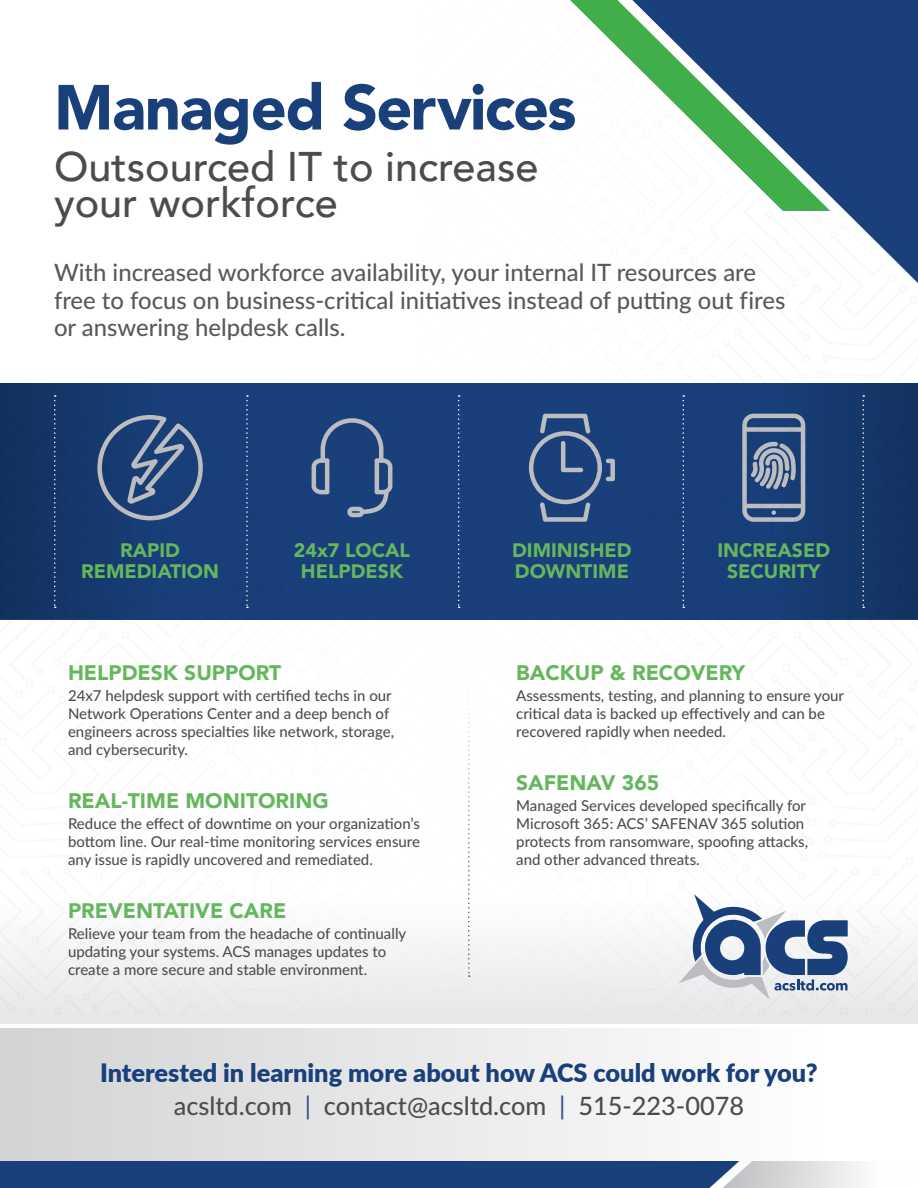
<style>
.page{position:relative;width:918px;height:1188px;background:#fff}
.page>*{position:absolute;margin:0;border:0;box-sizing:border-box;transform-origin:0 0}
.t1{font:900 63px "Avenir";letter-spacing:-.02em;color:#19407a}
.t2{font:500 41.4px/36px "Avenir";color:#4b4c4d}
.t3{font:900 25.35px/32.8px "Lato";color:#19407a;text-align:center}
.t4{font:500 23.85px/27px "Lato";color:#57585a}
.t5{font:900 21px "Avenir";color:#65b75d}
.t6{font:900 19.5px/21.1px "Avenir";color:#65b75d;text-align:center}
.t7{font:500 15px/18px "Lato";color:#4b4c4d}
.s1{font-weight:500;color:#4b4c4d}
.s2{font-weight:500;color:#3d5387}
</style>
<div class="page">
<div style="left:0;top:1028px;width:824px;height:151px;background:linear-gradient(to right,#d2d3d5,#fefefe)"></div>
<svg style="left:0;top:1161px;width:859px;height:27px;background:#375889"></svg>
<div style="left:0;top:383px;width:918px;height:237px;background:#19407a"></div>
<div style="left:0;top:383px;width:285px;height:236px;background:linear-gradient(to right,#133362,#1a4380)"></div>
<div style="left:648px;top:383px;width:270px;height:236px;background:linear-gradient(to right,#1b4380,#153565)"></div>
<svg style="left:583px;top:0;width:335px;height:283px"></svg>
<svg style="left:246px;top:395px;width:2px;height:24px"></svg>
<svg style="left:54px;top:395px;width:2px;height:24px"></svg>
<svg style="left:458px;top:395px;width:2px;height:24px"></svg>
<svg style="left:683px;top:395px;width:1px;height:24px"></svg>
<svg style="left:862px;top:395px;width:2px;height:83px"></svg>
<svg style="left:742px;top:414px;width:63px;height:5px"></svg>
<svg style="left:542px;top:414px;width:46px;height:5px"></svg>
<svg style="left:97px;top:415px;width:106px;height:4px"></svg>
<img style="left:804px;top:419px;width:14px;height:200px">
<img style="left:833px;top:478px;width:85px;height:517px">
<div style="left:818px;top:419px;width:15px;height:200px;background:#163a70"></div>
<img style="left:648px;top:419px;width:9px;height:200px">
<img style="left:657px;top:419px;width:14px;height:200px">
<img style="left:540px;top:419px;width:75px;height:103px">
<img style="left:671px;top:419px;width:59px;height:200px">
<img style="left:745px;top:419px;width:59px;height:200px">
<img style="left:730px;top:419px;width:15px;height:200px">
<img style="left:833px;top:463px;width:29px;height:15px">
<div style="left:877px;top:419px;width:41px;height:59px;background:#133363"></div>
<img style="left:833px;top:419px;width:15px;height:45px">
<img style="left:862px;top:419px;width:15px;height:45px">
<img style="left:847px;top:419px;width:15px;height:30px">
<div style="left:98px;top:936px;width:439px;height:88px;background:#eeeef0"></div>
<img style="left:83px;top:419px;width:15px;height:576px">
<img style="left:0;top:478px;width:69px;height:517px">
<img style="left:68px;top:419px;width:15px;height:561px">
<img style="left:245px;top:419px;width:29px;height:473px">
<img style="left:230px;top:419px;width:15px;height:200px">
<img style="left:274px;top:419px;width:88px;height:200px">
<img style="left:171px;top:419px;width:59px;height:200px">
<img style="left:98px;top:419px;width:58px;height:200px">
<img style="left:362px;top:419px;width:99px;height:189px">
<img style="left:156px;top:419px;width:15px;height:200px">
<img style="left:528px;top:445px;width:9px;height:46px">
<img style="left:39px;top:463px;width:30px;height:15px">
<img style="left:0;top:419px;width:25px;height:59px">
<img style="left:54px;top:419px;width:15px;height:45px">
<img style="left:24px;top:419px;width:15px;height:45px">
<img style="left:39px;top:419px;width:15px;height:30px">
<svg style="left:678px;top:894px;width:170px;height:106px"></svg>
<h1 class="t1" style="left:54px;top:54px;width:524px">Managed Services</h1>
<h2 class="t2" style="left:54px;top:146px;width:486px">Outsourced IT to increase your workforce</h2>
<h3 class="t4" style="left:54px;top:258px;width:733px">With increased workforce availability, your internal IT resources are free to focus on business-critical initiatives instead of putting out fires or answering helpdesk calls.</h3>
<h3 class="t6" style="left:81px;top:539px;width:139px">RAPID<br>REMEDIATION</h3>
<h3 class="t6" style="left:294px;top:539px;width:118px">24x7 LOCAL<br>HELPDESK</h3>
<h3 class="t6" style="left:512px;top:539px;width:121px;text-align:left">DIMINISHED<br>DOWNTIME</h3>
<h3 class="t6" style="left:717px;top:539px;width:114px">INCREASED<br>SECURITY</h3>
<h3 class="t5" style="left:68px;top:654px;width:215px">HELPDESK SUPPORT</h3>
<p class="t7" style="left:68px;top:686px;width:328px">24x7 helpdesk support with certified techs in our Network Operations Center and a deep bench of engineers across specialties like network, storage, and cybersecurity.</p>
<h3 class="t5" style="left:68px;top:782px;width:262px">REAL-TIME MONITORING</h3>
<p class="t7" style="left:68px;top:814px;width:353px;text-align:justify">Reduce the effect of downtime on your organization’s bottom line. Our real-time monitoring services ensure any issue is rapidly uncovered and remediated.</p>
<h3 class="t5" style="left:68px;top:892px;width:220px">PREVENTATIVE CARE</h3>
<p class="t7" style="left:68px;top:924px;width:340px">Relieve your team from the headache of continually updating your systems. ACS manages updates to create a more secure and stable environment.</p>
<h3 class="t5" style="left:516px;top:654px;width:231px">BACKUP &amp; RECOVERY</h3>
<p class="t7" style="left:516px;top:686px;width:329px">Assessments, testing, and planning to ensure your critical data is backed up effectively and can be recovered rapidly when needed.</p>
<h3 class="t5" style="left:516px;top:764px;width:144px">SAFENAV 365</h3>
<p class="t7" style="left:516px;top:796px;width:293px">Managed Services developed specifically for Microsoft 365: ACS’ SAFENAV 365 solution protects from ransomware, spoofing attacks, and other advanced threats.</p>
<h3 class="t3" style="left:100px;top:1055px;width:719px">Interested in learning more about how ACS could work for you? <span class="s1">acsltd.com</span> <span class="s2">|</span> <span class="s1">contact@acsltd.com</span> <span class="s2">|</span> <span class="s1">515-223-0078</span></h3>
</div>
